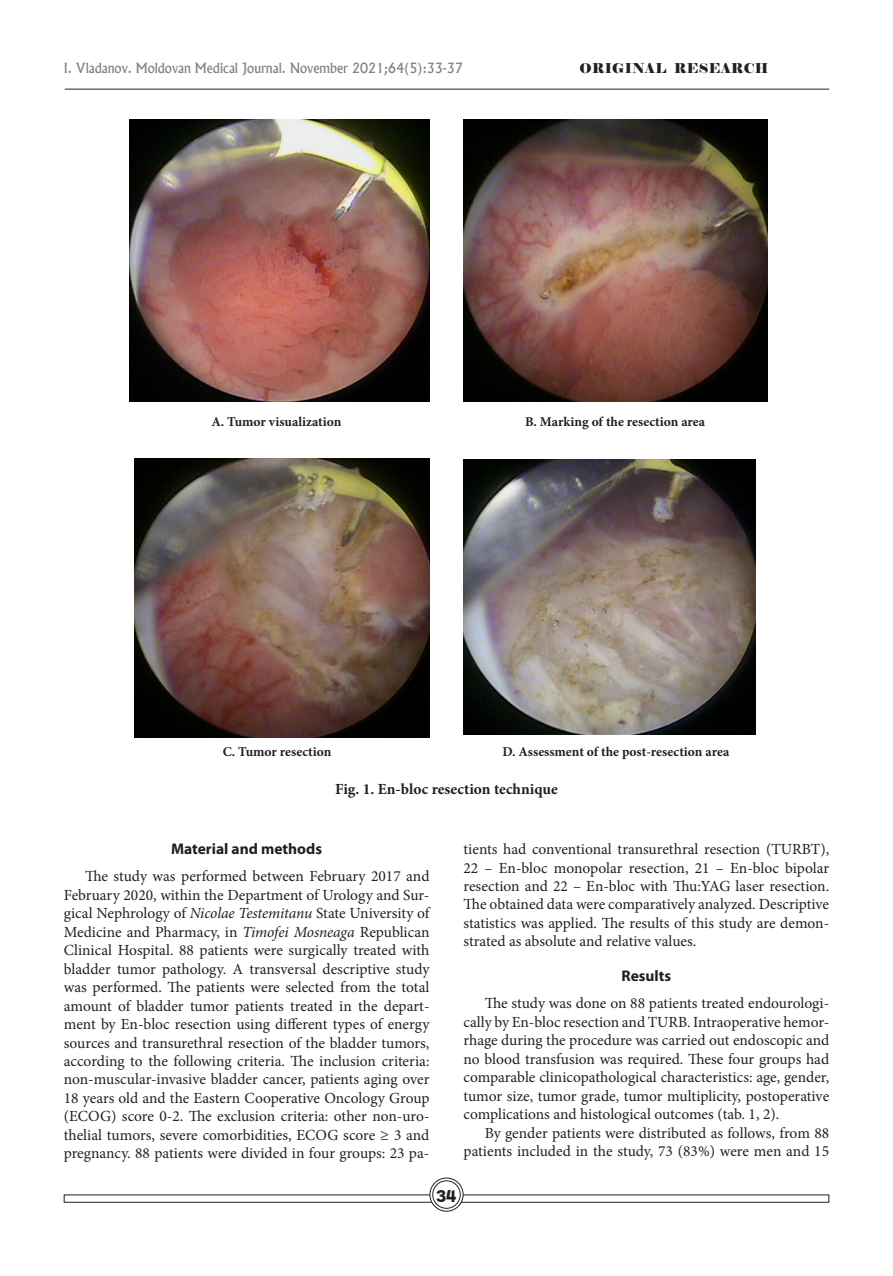
<style>
.page{position:relative;width:893px;height:1276px;background:#fff}
.page>*{position:absolute;margin:0;border:0;box-sizing:border-box;transform-origin:0 0}
.t1{font:15.45px/18.5px "Minion Pro";letter-spacing:-.005em;color:#231f20;text-align:justify}
.t2{font:700 15.45px "Minion Pro";color:#231f20}
.t3{font:700 15.45px "Myriad Pro";color:#231f20}
.t4{font:15px "Adver Gothic";color:#231f20;scale:.9 1}
.t5{font:700 13.5px "Minion Pro";color:#231f20}
.t6{font:500 13.5px "Albertus";color:#808285;scale:.95 1}
.t7{font:13.5px "Elephant";letter-spacing:.025em;color:#231f20}
.s1{font-style:italic}
</style>
<div class="page">
<hr style="left:65px;top:89px;width:764px;height:1px;background:#231f20">
<svg style="left:430px;top:1178px;width:33px;height:33px"></svg>
<div style="left:429px;top:1177px;width:35px;height:34px;border:1px solid #231f20;border-radius:50%"></div>
<div style="left:433px;top:1180px;width:27px;height:28px;background:#fff;border-radius:50%"></div>
<div style="left:432px;top:1180px;width:29px;height:28px;border:1px solid #231f20;border-radius:50%"></div>
<img style="left:129px;top:119px;width:300px;height:282px">
<img style="left:463px;top:119px;width:304px;height:282px">
<img style="left:135px;top:458px;width:294px;height:279px">
<img style="left:463px;top:460px;width:292px;height:275px">
<p class="t6" style="left:64px;top:59px;width:422px">I. Vladanov. Moldovan Medical Journal. November 2021;64(5):33-37</p>
<p class="t7" style="left:579px;top:59px;width:191px">ORIGINAL RESEARCH</p>
<p class="t5" style="left:211px;top:412px;width:131px">A. Tumor visualization</p>
<p class="t5" style="left:525px;top:412px;width:182px">B. Marking of the resection area</p>
<p class="t5" style="left:223px;top:742px;width:110px">C. Tumor resection</p>
<p class="t5" style="left:502px;top:742px;width:228px">D. Assessment of the post-resection area</p>
<p class="t2" style="left:335px;top:778px;width:224px">Fig. 1. En-bloc resection technique</p>
<p class="t3" style="left:171px;top:839px;width:153px">Material and methods</p>
<p class="t1" style="left:64px;top:867px;width:367px;text-indent:21px">The study was performed between February 2017 and February 2020, within the Department of Urology and Sur&shy;gical Nephrology of <span class="s1">Nicolae Testemitanu</span> State University of Medicine and Pharmacy, in <span class="s1">Timofei Mosneaga</span> Republican Clinical Hospital. 88 patients were surgically treated with bladder tumor pathology. A transversal descriptive study was performed. The patients were selected from the total amount of bladder tumor patients treated in the depart&shy;ment by En-bloc resection using different types of energy sources and transurethral resection of the bladder tumors, according to the following criteria. The inclusion criteria: non-muscular-invasive bladder cancer, patients aging over 18 years old and the Eastern Cooperative Oncology Group (ECOG) score 0-2. The exclusion criteria: other non-uro&shy;thelial tumors, severe comorbidities, ECOG score ≥ 3 and pregnancy. 88 patients were divided in four groups: 23 pa-</p>
<p class="t1" style="left:463px;top:840px;width:367px">tients had conventional transurethral resection (TURBT), 22 – En-bloc monopolar resection, 21 – En-bloc bipolar resection and 22 – En-bloc with Thu:YAG laser resection.<br>The obtained data were comparatively analyzed. Descriptive statistics was applied. The results of this study are demon&shy;strated as absolute and relative values.</p>
<p class="t3" style="left:621px;top:966px;width:51px">Results</p>
<p class="t1" style="left:463px;top:994px;width:367px;text-indent:21px">The study was done on 88 patients treated endourologi&shy;cally by En-bloc resection and TURB. Intraoperative hemor&shy;rhage during the procedure was carried out endoscopic and no blood transfusion was required. These four groups had comparable clinicopathological characteristics: age, gender, tumor size, tumor grade, tumor multiplicity, postoperative complications and histological outcomes (tab. 1, 2).</p>
<p class="t1" style="left:463px;top:1123px;width:367px;text-align:right">By gender patients were distributed as follows, from 88 patients included in the study, 73 (83%) were men and 15</p>
<p class="t4" style="left:436px;top:1186px;width:24px">34</p>
</div>
